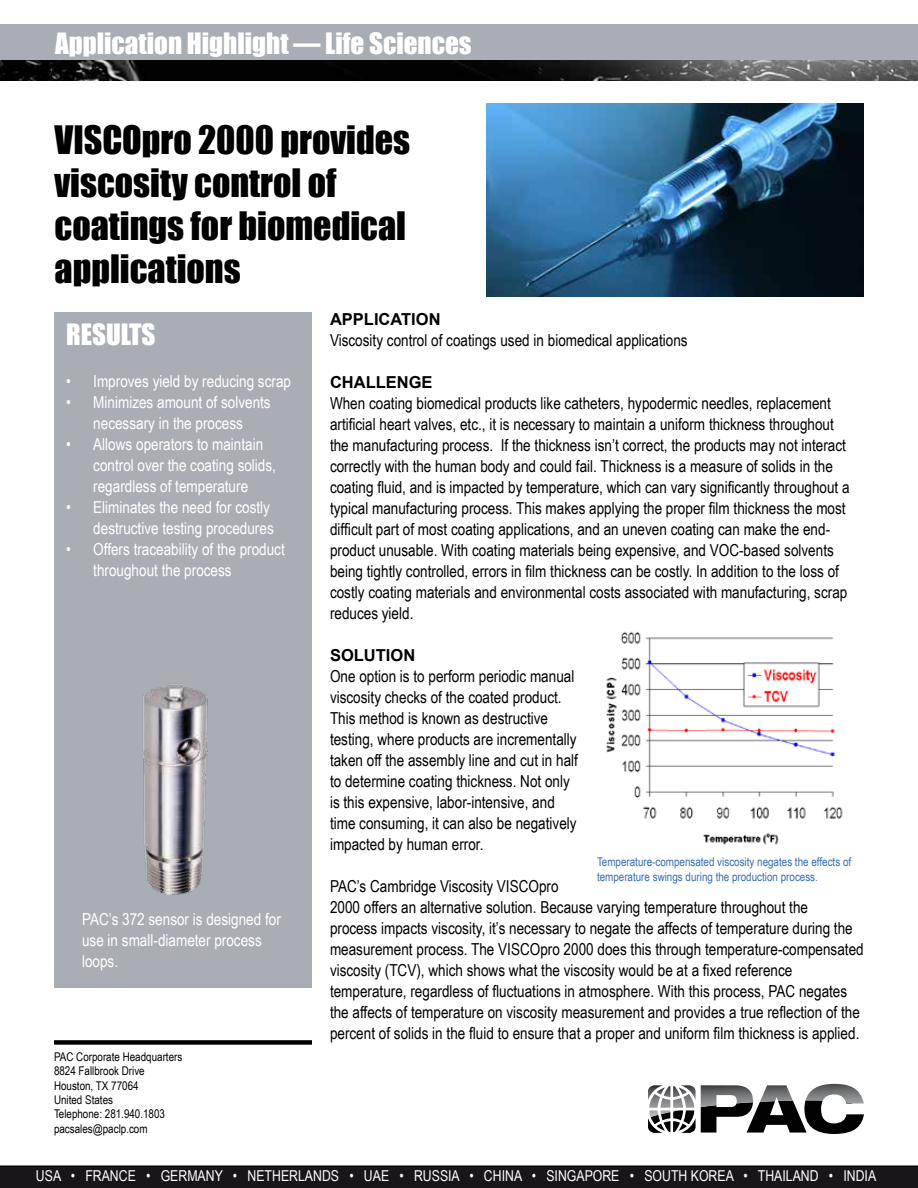
<style>
.page{position:relative;width:918px;height:1188px;background:#fff}
.page>*{position:absolute;margin:0;border:0;box-sizing:border-box;transform-origin:0 0}
.t1{font:36px/43.2px "Impact";color:#000}
.t2{font:27px "Impact";color:#fff}
.t3{font:16.5px/21px "Arial Narrow";color:#000}
.t4{font:16.5px/21px "Arial Narrow";color:#fff}
.t5{font:700 16.5px "Arial";color:#000}
.t6{font:15px "Arial Narrow";color:#fff}
.t7{font:12px/14.4px "Arial Narrow";color:#000}
.t8{font:12px/14.4px "Arial Narrow";color:#346db6}
</style>
<div class="page">
<img style="left:0;top:60px;width:918px;height:21px">
<svg style="left:648px;top:1084px;width:216px;height:50px"></svg>
<div style="left:0;top:25px;width:918px;height:35px;background:#a9aeb5"></div>
<div style="left:54px;top:313px;width:258px;height:675px;background:#a9aeb5"></div>
<div style="left:54px;top:1040px;width:258px;height:5px;background:#000"></div>
<div style="left:0;top:1166px;width:918px;height:22px;background:#19161b"></div>
<img style="left:487px;top:104px;width:377px;height:192px">
<img style="left:606px;top:631px;width:237px;height:214px">
<img style="left:142px;top:684px;width:66px;height:211px">
<h2 class="t2" style="left:55px;top:23px;width:418px">Application Highlight — Life Sciences</h2>
<h1 class="t1" style="left:55px;top:117px;width:357px">VISCOpro 2000 provides viscosity control of coatings for biomedical applications</h1>
<h2 class="t2" style="left:66px;top:314px;width:91px">RESULTS</h2>
<p class="t4" style="left:66px;top:371px;width:226px">• Improves yield by reducing scrap</p>
<p class="t4" style="left:66px;top:392px;width:206px;text-align:center">• Minimizes amount of solvents necessary in the process</p>
<p class="t4" style="left:93px;top:434px;width:184px;text-indent:-27px">• Allows operators to maintain control over the coating solids, regardless of temperature</p>
<p class="t4" style="left:66px;top:497px;width:209px;text-align:right">• Eliminates the need for costly destructive testing procedures</p>
<p class="t4" style="left:93px;top:539px;width:193px;text-indent:-27px">• Offers traceability of the product throughout the process</p>
<p class="t5" style="left:330px;top:308px;width:112px">APPLICATION</p>
<p class="t3" style="left:330px;top:329px;width:359px">Viscosity control of coatings used in biomedical applications</p>
<p class="t5" style="left:330px;top:371px;width:104px">CHALLENGE</p>
<p class="t3" style="left:330px;top:392px;width:521px">When coating biomedical products like catheters, hypodermic needles, replacement artificial heart valves, etc., it is necessary to maintain a uniform thickness throughout the manufacturing process. If the thickness isn’t correct, the products may not interact correctly with the human body and could fail. Thickness is a measure of solids in the coating fluid, and is impacted by temperature, which can vary significantly throughout a typical manufacturing process. This makes applying the proper film thickness the most difficult part of most coating applications, and an uneven coating can make the end&shy;product unusable. With coating materials being expensive, and VOC-based solvents being tightly controlled, errors in film thickness can be costly. In addition to the loss of costly coating materials and environmental costs associated with manufacturing, scrap reduces yield.</p>
<p class="t5" style="left:330px;top:644px;width:87px">SOLUTION</p>
<p class="t3" style="left:330px;top:665px;width:249px">One option is to perform periodic manual viscosity checks of the coated product.<br>This method is known as destructive testing, where products are incrementally taken off the assembly line and cut in half to determine coating thickness. Not only is this expensive, labor-intensive, and time consuming, it can also be negatively impacted by human error.</p>
<p class="t3" style="left:330px;top:875px;width:535px">PAC’s Cambridge Viscosity VISCOpro<br>2000 offers an alternative solution. Because varying temperature throughout the<br>process impacts viscosity, it’s necessary to negate the affects of temperature during the measurement process. The VISCOpro 2000 does this through temperature-compensated viscosity (TCV), which shows what the viscosity would be at a fixed reference temperature, regardless of fluctuations in atmosphere. With this process, PAC negates the affects of temperature on viscosity measurement and provides a true reflection of the percent of solids in the fluid to ensure that a proper and uniform film thickness is applied.</p>
<p class="t8" style="left:597px;top:854px;width:256px">Temperature-compensated viscosity negates the effects of temperature swings during the production process.</p>
<p class="t4" style="left:82px;top:908px;width:200px">PAC’s 372 sensor is designed for use in small-diameter process loops.</p>
<p class="t7" style="left:54px;top:1049px;width:130px">PAC Corporate Headquarters<br>8824 Fallbrook Drive<br>Houston, TX 77064<br>United States<br>Telephone: 281.940.1803 pacsales@paclp.com</p>
<p class="t6" style="left:36px;top:1165px;width:842px">USA • FRANCE • GERMANY • NETHERLANDS • UAE • RUSSIA • CHINA • SINGAPORE • SOUTH KOREA • THAILAND • INDIA</p>
</div>
